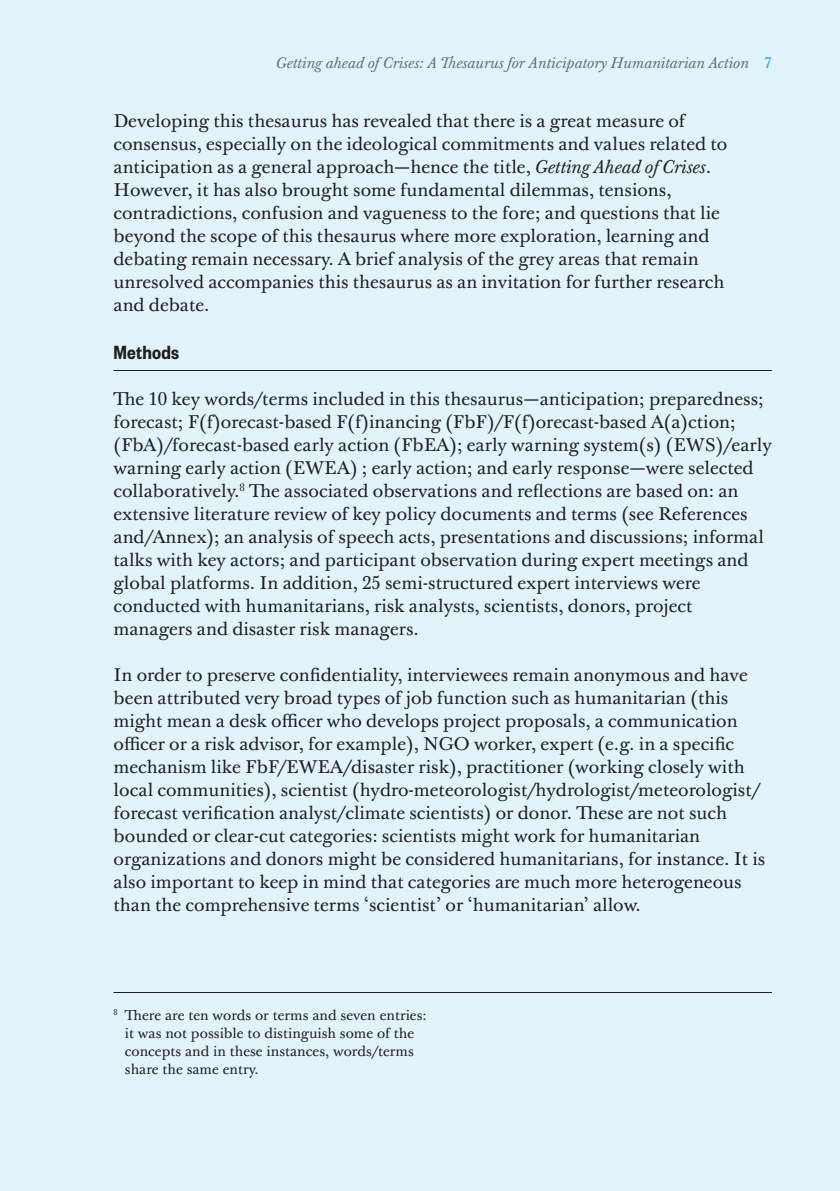
<style>
.page{position:relative;width:840px;height:1191px;background:#fff}
.page>*{position:absolute;margin:0;border:0;box-sizing:border-box;transform-origin:0 0}
.Intro_black_sub_head{font:600 21px "Founders Grotesk Cond";letter-spacing:.01em;color:#231f20}
._2___Baskerville_Med{font:18px/23px "Baskerville 10 Pro";color:#231f20}
._3___Baskerville_Sma{font:italic 15px "Baskerville 10 Pro";color:#6c6d70}
.Footnotes{font:14px/18px "Baskerville 10 Pro";color:#231f20}
.s1{font-style:normal;color:#00aeef}
.s2{font-style:italic}
</style>
<div class="page">
<div style="left:0;top:0;width:839px;height:1191px;background:#e1f4fc"></div>
<hr style="left:113px;top:992px;width:658px;height:1px;background:#231f20">
<hr style="left:113px;top:370px;width:658px;height:1px;background:#231f20">
<p class="_3___Baskerville_Sma" style="left:276px;top:53px;width:497px">Getting ahead of Crises: A Thesaurus for Anticipatory Humanitarian Action <span class="s1">7</span></p>
<p class="_3___Baskerville_Sma" style="left:325px;top:53px;width:11px">A</p>
<p class="_2___Baskerville_Med" style="left:113px;top:110px;width:615px">Developing this thesaurus has revealed that there is a great measure of consensus, especially on the ideological commitments and values related to anticipation as a general approach—hence the title, <span class="s2">Getting Ahead of Crises</span>.<br>However, it has also brought some fundamental dilemmas, tensions, contradictions, confusion and vagueness to the fore; and questions that lie beyond the scope of this thesaurus where more exploration, learning and debating remain necessary. A brief analysis of the grey areas that remain unresolved accompanies this thesaurus as an invitation for further research and debate.</p>
<p class="Intro_black_sub_head" style="left:113px;top:339px;width:67px">Methods</p>
<p class="_2___Baskerville_Med" style="left:113px;top:388px;width:659px">The 10 key words/terms included in this thesaurus—anticipation; preparedness; forecast; F(f)orecast-based F(f)inancing (FbF)/F(f)orecast-based A(a)ction; (FbA)/forecast-based early action (FbEA); early warning system(s) (EWS)/early warning early action (EWEA) ; early action; and early response—were selected collaboratively.<sup>8</sup> The associated observations and reflections are based on: an extensive literature review of key policy documents and terms (see References and/Annex); an analysis of speech acts, presentations and discussions; informal talks with key actors; and participant observation during expert meetings and global platforms. In addition, 25 semi-structured expert interviews were conducted with humanitarians, risk analysts, scientists, donors, project managers and disaster risk managers.</p>
<p class="_2___Baskerville_Med" style="left:113px;top:664px;width:653px">In order to preserve confidentiality, interviewees remain anonymous and have been attributed very broad types of job function such as humanitarian (this might mean a desk officer who develops project proposals, a communication officer or a risk advisor, for example), NGO worker, expert (e.g. in a specific mechanism like FbF/EWEA/disaster risk), practitioner (working closely with local communities), scientist (hydro-meteorologist/hydrologist/meteorologist/ forecast verification analyst/climate scientists) or donor. These are not such bounded or clear-cut categories: scientists might work for humanitarian organizations and donors might be considered humanitarians, for instance. It is also important to keep in mind that categories are much more heterogeneous than the comprehensive terms ‘scientist’ or ‘humanitarian’ allow.</p>
<p class="Footnotes" style="left:125px;top:1007px;width:303px;text-indent:-11px"><sup>8</sup> There are ten words or terms and seven entries: it was not possible to distinguish some of the concepts and in these instances, words/terms share the same entry.</p>
</div>
